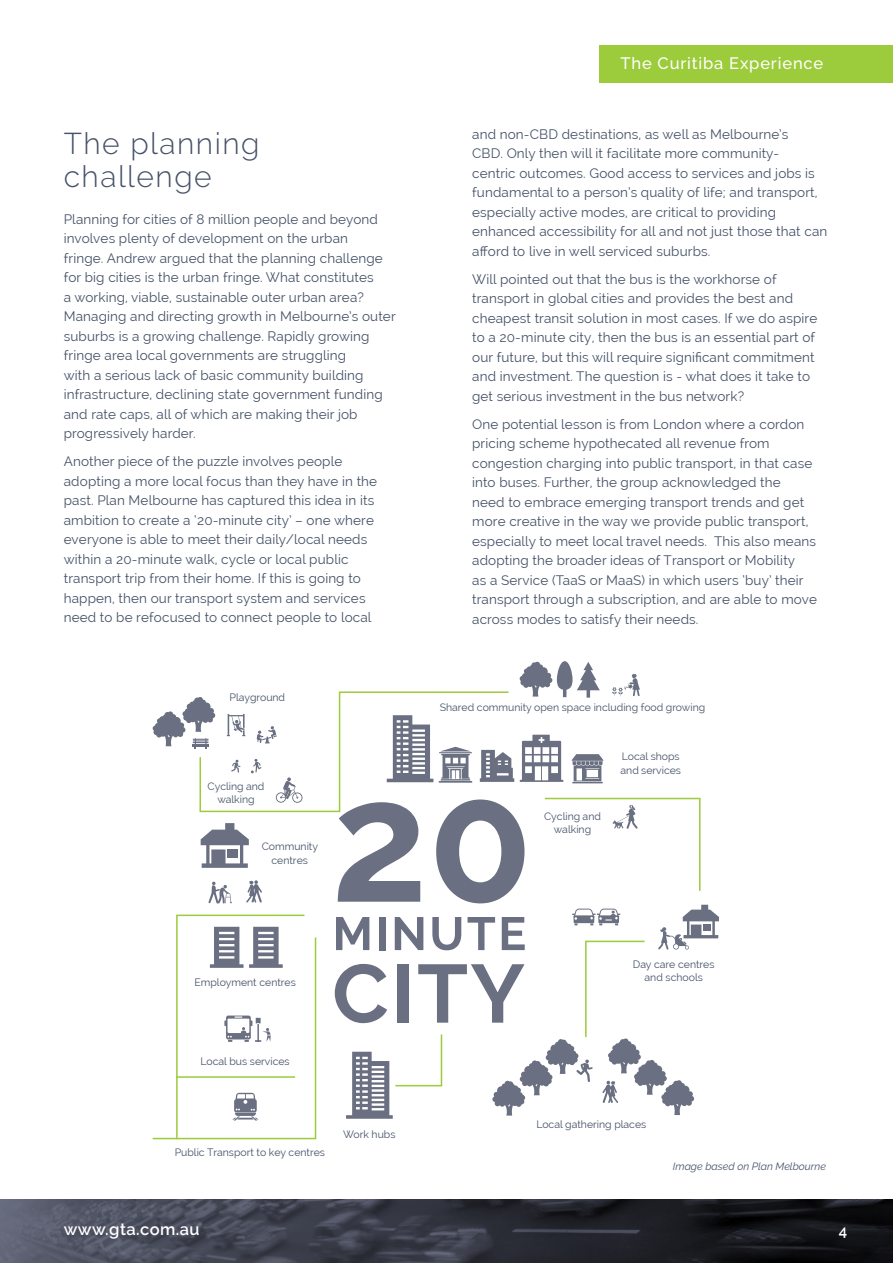
<style>
.page{position:relative;width:893px;height:1263px;background:#fff}
.page>*{position:absolute;margin:0;border:0;box-sizing:border-box;transform-origin:0 0}
.t1{font:300 30px/33px "Raleway";letter-spacing:.05em;color:#465268}
.t2{font:500 16.5px "Raleway";letter-spacing:.05em;color:#fff}
.t3{font:600 16.5px "Raleway";letter-spacing:.025em;color:#fff}
.t4{font:600 15px "Raleway";color:#fff}
.t5{font:13.5px/19.5px "Raleway";letter-spacing:.01em;color:#465268}
.t6{font:10.5px/13.5px "Raleway";color:#465268;text-align:center}
.t7{font:italic 10.5px "Raleway";color:#465268}
</style>
<div class="page">
<svg style="left:0;top:1199px;width:893px;height:64px;background:#32343e"></svg>
<div style="left:600px;top:45px;width:293px;height:37px;background:#9ccb3b"></div>
<svg style="left:152px;top:661px;width:567px;height:479px"></svg>
<h1 class="t1" style="left:64px;top:127px;width:197px">The planning challenge</h1>
<p class="t5" style="left:64px;top:209px;width:333px">Planning for cities of 8 million people and beyond involves plenty of development on the urban<br>fringe. Andrew argued that the planning challenge for big cities is the urban fringe. What constitutes<br>a working, viable, sustainable outer urban area?<br>Managing and directing growth in Melbourne’s outer suburbs is a growing challenge. Rapidly growing fringe area local governments are struggling<br>with a serious lack of basic community building infrastructure, declining state government funding and rate caps, all of which are making their job progressively harder.</p>
<p class="t5" style="left:64px;top:452px;width:315px">Another piece of the puzzle involves people adopting a more local focus than they have in the past. Plan Melbourne has captured this idea in its ambition to create a ‘20-minute city’ – one where everyone is able to meet their daily/local needs within a 20-minute walk, cycle or local public transport trip from their home. If this is going to happen, then our transport system and services need to be refocused to connect people to local</p>
<p class="t6" style="left:230px;top:690px;width:57px">Playground</p>
<p class="t6" style="left:207px;top:779px;width:58px">Cycling and walking</p>
<p class="t6" style="left:262px;top:840px;width:58px">Community centres</p>
<p class="t6" style="left:194px;top:975px;width:103px">Employment centres</p>
<p class="t6" style="left:200px;top:1055px;width:91px">Local bus services</p>
<p class="t6" style="left:175px;top:1145px;width:152px">Public Transport to key centres</p>
<p class="t6" style="left:343px;top:1128px;width:54px">Work hubs</p>
<p class="t2" style="left:620px;top:54px;width:204px">The Curitiba Experience</p>
<p class="t5" style="left:472px;top:124px;width:357px">and non-CBD destinations, as well as Melbourne’s<br>CBD. Only then will it facilitate more community-<br>centric outcomes. Good access to services and jobs is fundamental to a person’s quality of life; and transport, especially active modes, are critical to providing enhanced accessibility for all and not just those that can afford to live in well serviced suburbs.</p>
<p class="t5" style="left:472px;top:269px;width:347px">Will pointed out that the bus is the workhorse of transport in global cities and provides the best and cheapest transit solution in most cases. If we do aspire to a 20-minute city, then the bus is an essential part of our future, but this will require significant commitment and investment. The question is - what does it take to get serious investment in the bus network?</p>
<p class="t5" style="left:472px;top:414px;width:346px">One potential lesson is from London where a cordon pricing scheme hypothecated all revenue from congestion charging into public transport, in that case into buses. Further, the group acknowledged the<br>need to embrace emerging transport trends and get more creative in the way we provide public transport, especially to meet local travel needs. This also means adopting the broader ideas of Transport or Mobility<br>as a Service (TaaS or MaaS) in which users ‘buy’ their transport through a subscription, and are able to move across modes to satisfy their needs.</p>
<p class="t6" style="left:440px;top:700px;width:267px">Shared community open space including food growing</p>
<p class="t6" style="left:620px;top:750px;width:62px;text-align:left">Local shops and services</p>
<p class="t6" style="left:544px;top:809px;width:58px">Cycling and walking</p>
<p class="t6" style="left:633px;top:957px;width:83px">Day care centres and schools</p>
<p class="t6" style="left:536px;top:1118px;width:111px">Local gathering places</p>
<p class="t7" style="left:673px;top:1160px;width:155px">Image based on Plan Melbourne</p>
<p class="t3" style="left:64px;top:1219px;width:137px">www.gta.com.au</p>
<p class="t4" style="left:839px;top:1221px;width:10px">4</p>
</div>
